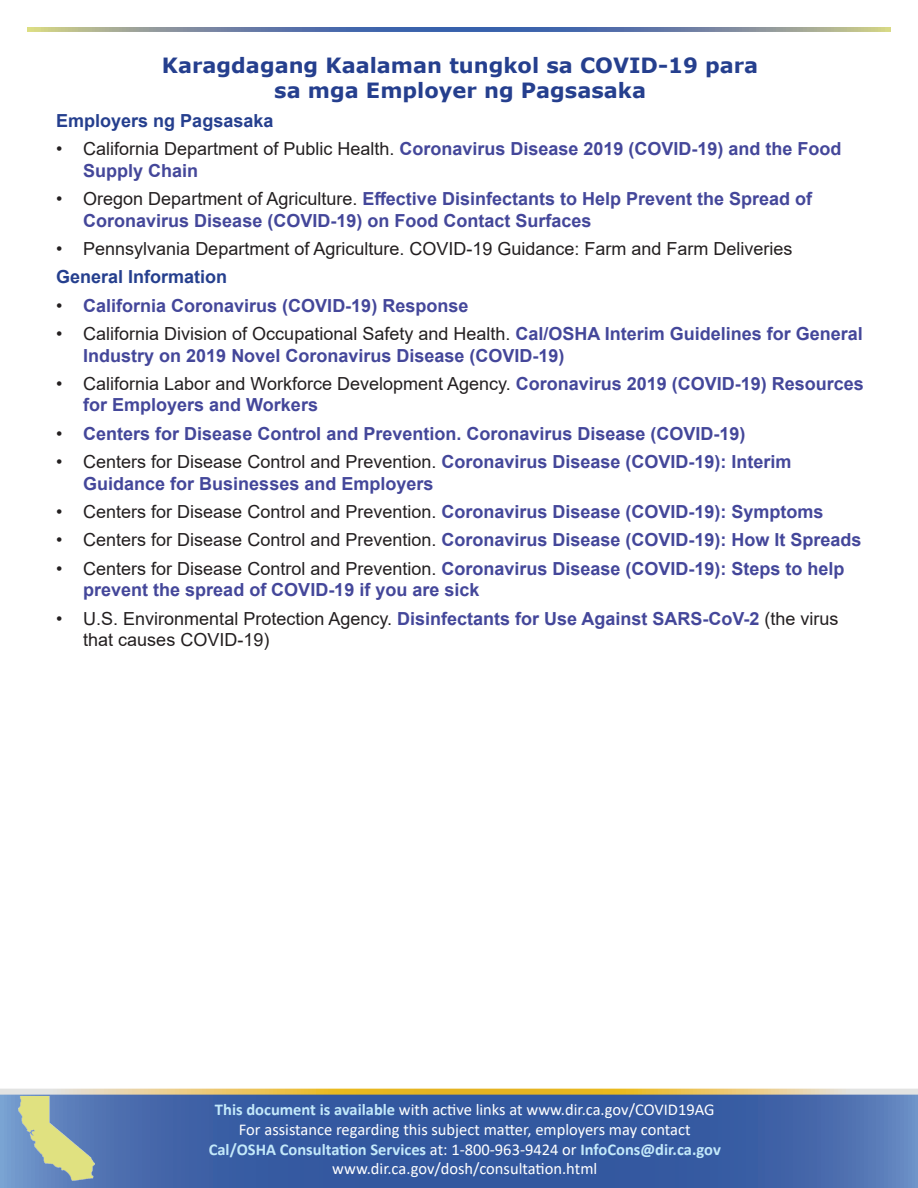
<style>
.page{position:relative;width:918px;height:1188px;background:#fff}
.page>*{position:absolute;margin:0;border:0;box-sizing:border-box;transform-origin:0 0}
.t1{font:700 21px/25.2px "Verdana";color:#253f8e;text-align:center}
.t2{font:700 18px/21.6px "Arial";color:#44479a}
.t3{font:18px/21.6px "Arial";color:#231f20}
.t4{font:700 18px "Arial";color:#253f8e}
.t5{font:16.5px/19.8px "Calibri";color:#fff;text-align:center}
.s1{font-weight:400;color:#231f20}
.s2{font-weight:700;color:#44479a}
.s3{font-weight:700;color:#c3e9fa}
</style>
<div class="page">
<svg style="left:27px;top:27px;width:864px;height:5px;background:#7387a1"></svg>
<svg style="left:0;top:1089px;width:918px;height:99px;background:#4868a2"></svg>
<img style="left:19px;top:1097px;width:75px;height:84px">
<h2 class="t1" style="left:162px;top:52px;width:598px">Karagdagang Kaalaman tungkol sa COVID-19 para sa mga Employer ng Pagsasaka</h2>
<h3 class="t4" style="left:56px;top:108px;width:219px">Employers ng Pagsasaka</h3>
<p class="t2" style="left:83px;top:138px;width:760px;text-indent:-27px"><span class="s1">• California Department of Public Health.</span> Coronavirus Disease 2019 (COVID-19) and the Food<br>Supply Chain</p>
<p class="t2" style="left:83px;top:188px;width:730px;text-indent:-27px"><span class="s1">• Oregon Department of Agriculture.</span> Effective Disinfectants to Help Prevent the Spread of<br>Coronavirus Disease (COVID-19) on Food Contact Surfaces</p>
<p class="t3" style="left:56px;top:238px;width:738px">• Pennsylvania Department of Agriculture. COVID-19 Guidance: Farm and Farm Deliveries</p>
<h3 class="t4" style="left:56px;top:264px;width:173px">General Information</h3>
<p class="t2" style="left:56px;top:295px;width:414px"><span class="s1">•</span> California Coronavirus (COVID-19) Response</p>
<p class="t2" style="left:83px;top:323px;width:781px;text-indent:-27px"><span class="s1">• California Division of Occupational Safety and Health.</span> Cal/OSHA Interim Guidelines for General<br>Industry on 2019 Novel Coronavirus Disease (COVID-19)</p>
<p class="t2" style="left:83px;top:373px;width:782px;text-indent:-27px"><span class="s1">• California Labor and Workforce Development Agency.</span> Coronavirus 2019 (COVID-19) Resources for Employers and Workers</p>
<p class="t2" style="left:56px;top:423px;width:691px"><span class="s1">•</span> Centers for Disease Control and Prevention. Coronavirus Disease (COVID-19)</p>
<p class="t2" style="left:83px;top:451px;width:710px;text-indent:-27px"><span class="s1">• Centers for Disease Control and Prevention.</span> Coronavirus Disease (COVID-19): Interim<br>Guidance for Businesses and Employers</p>
<p class="t3" style="left:56px;top:501px;width:769px">• Centers for Disease Control and Prevention. <span class="s2">Coronavirus Disease (COVID-19): Symptoms</span></p>
<p class="t2" style="left:56px;top:530px;width:807px"><span class="s1">• Centers for Disease Control and Prevention.</span> Coronavirus Disease (COVID-19): How It Spreads</p>
<p class="t2" style="left:83px;top:558px;width:763px;text-indent:-27px"><span class="s1">• Centers for Disease Control and Prevention.</span> Coronavirus Disease (COVID-19): Steps to help prevent the spread of COVID-19 if you are sick</p>
<p class="t3" style="left:83px;top:608px;width:757px;text-indent:-27px">• U.S. Environmental Protection Agency. <span class="s2">Disinfectants for Use Against SARS-CoV-2</span> (the virus that causes COVID-19)</p>
<p class="t5" style="left:209px;top:1099px;width:514px"><span class="s3">This document is available</span> with active links at www.dir.ca.gov/COVID19AG For assistance regarding this subject matter, employers may contact <span class="s3">Cal/OSHA Consultation Services</span> at: 1-800-963-9424 or <span class="s3">InfoCons@dir.ca.gov </span>www.dir.ca.gov/dosh/consultation.html</p>
</div>
